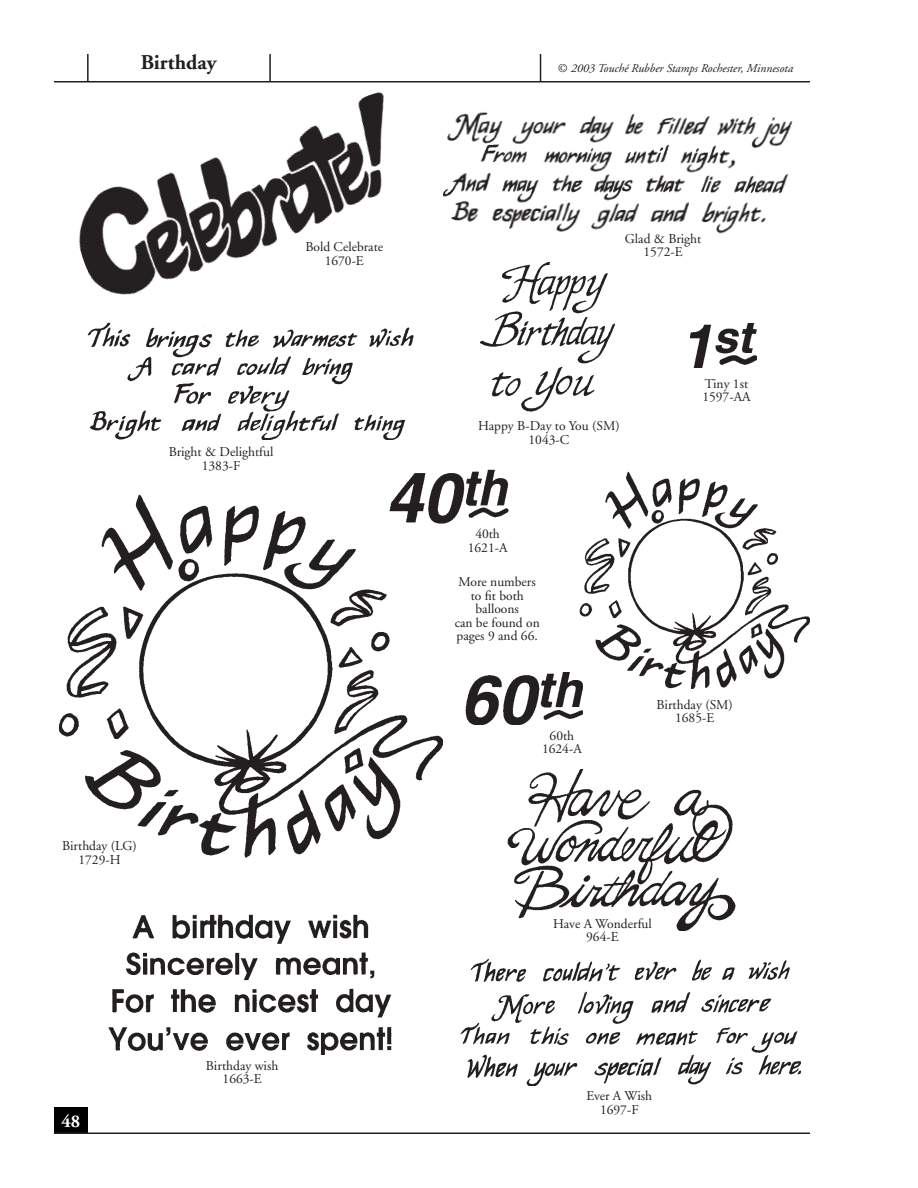
<style>
.page{position:relative;width:918px;height:1188px;background:#fff}
.page>*{position:absolute;margin:0;border:0;box-sizing:border-box;transform-origin:0 0}
.t1{font:700 21px "Adobe Garamond";color:#231f20}
.t2{font:700 18px "Adobe Garamond";color:#fff}
.t3{font:13.5px/13.5px "Adobe Garamond";color:#231f20;text-align:center}
.t4{font:italic 12px "Adobe Garamond";color:#231f20}
.s1{font-style:normal}
</style>
<div class="page">
<hr style="left:54px;top:81px;width:756px;height:1px;background:#231f20">
<hr style="left:87px;top:54px;width:2px;height:27px;background:#231f20">
<hr style="left:269px;top:54px;width:2px;height:27px;background:#231f20">
<svg style="left:540px;top:54px;width:1px;height:27px"></svg>
<div style="left:54px;top:1107px;width:34px;height:27px;background:#000"></div>
<hr style="left:54px;top:1132px;width:756px;height:2px;background:#231f20">
<img style="left:480px;top:262px;width:135px;height:149px">
<img style="left:79px;top:92px;width:305px;height:203px">
<img style="left:59px;top:495px;width:384px;height:362px">
<img style="left:461px;top:959px;width:340px;height:127px">
<img style="left:690px;top:323px;width:67px;height:45px">
<img style="left:508px;top:770px;width:227px;height:161px">
<img style="left:109px;top:915px;width:283px;height:140px">
<img style="left:390px;top:470px;width:118px;height:53px">
<img style="left:466px;top:672px;width:117px;height:53px">
<img style="left:88px;top:323px;width:325px;height:117px">
<img style="left:443px;top:112px;width:350px;height:122px">
<img style="left:580px;top:472px;width:230px;height:217px">
<h1 class="t1" style="left:141px;top:51px;width:77px">Birthday</h1>
<p class="t3" style="left:305px;top:241px;width:79px">Bold Celebrate<br>1670-E</p>
<p class="t3" style="left:169px;top:446px;width:106px">Bright &amp; Delightful<br>1383-F</p>
<p class="t3" style="left:62px;top:840px;width:76px">Birthday (LG)<br>1729-H</p>
<h2 class="t2" style="left:62px;top:1112px;width:20px">48</h2>
<p class="t3" style="left:206px;top:1059px;width:74px">Birthday wish<br>1663-E</p>
<p class="t4" style="left:558px;top:62px;width:236px"><span class="s1">©</span> 2003 Touché Rubber Stamps Rochester, Minnesota</p>
<p class="t3" style="left:625px;top:232px;width:78px">Glad &amp; Bright<br>1572-E</p>
<p class="t3" style="left:478px;top:419px;width:143px">Happy B-Day to You (SM)<br>1043-C</p>
<p class="t3" style="left:468px;top:527px;width:41px">40th<br>1621-A</p>
<p class="t3" style="left:455px;top:576px;width:87px">More numbers to fit both balloons<br>can be found on pages 9 and 66.</p>
<p class="t3" style="left:542px;top:729px;width:41px">60th<br>1624-A</p>
<p class="t3" style="left:702px;top:377px;width:50px;text-align:left">Tiny 1st<br>1597-AA</p>
<p class="t3" style="left:657px;top:698px;width:78px">Birthday (SM)<br>1685-E</p>
<p class="t3" style="left:553px;top:917px;width:100px">Have A Wonderful<br>964-E</p>
<p class="t3" style="left:587px;top:1090px;width:67px">Ever A Wish<br>1697-F</p>
</div>
